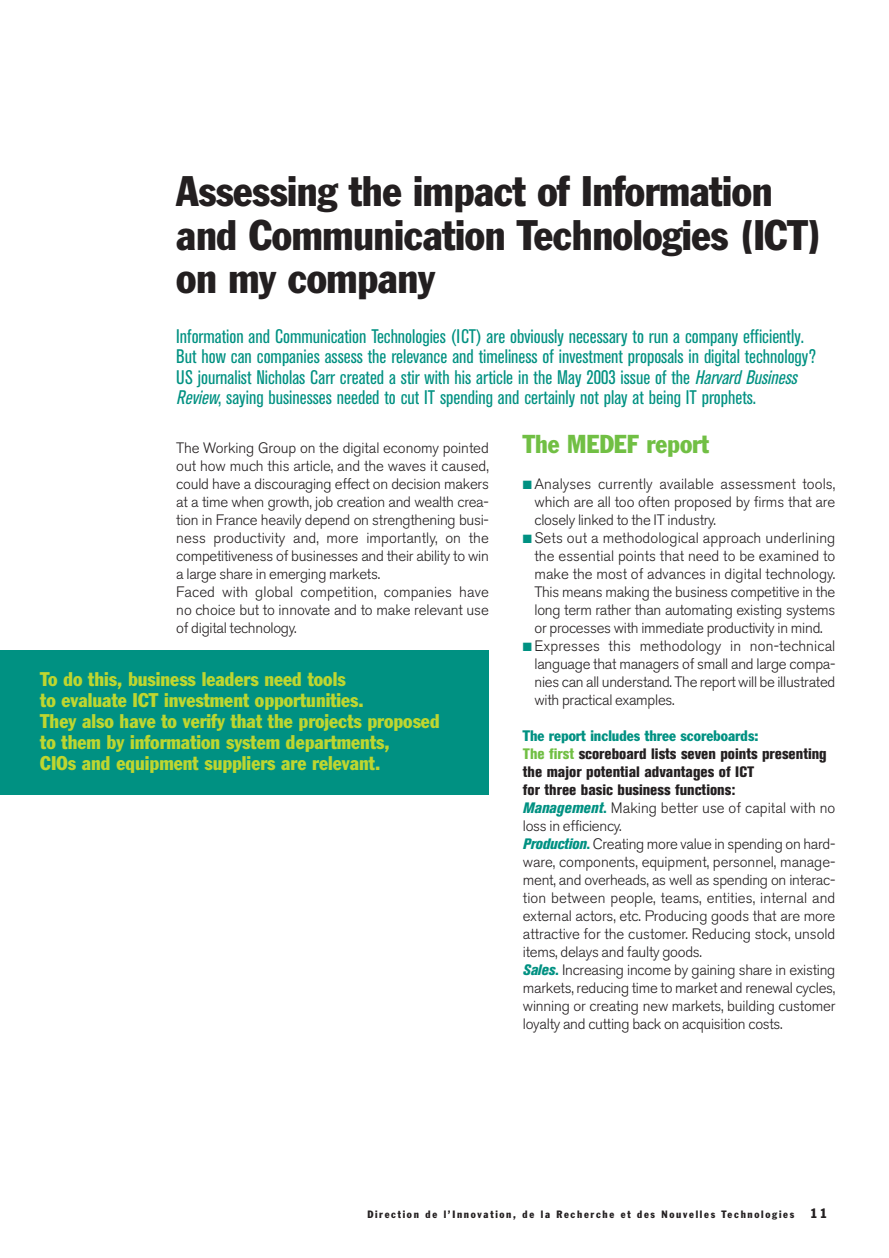
<style>
.page{position:relative;width:889px;height:1258px;background:#fff}
.page>*{position:absolute;margin:0;border:0;box-sizing:border-box;transform-origin:0 0}
.t1{font:condensed 42px/43.5px "Franklin Gothic";letter-spacing:-.01em;color:#231f20}
.t2{font:condensed 25.5px "Franklin Gothic";color:#71bf44}
.t3{font:condensed 19.5px/20.2px "Akzidenz Grotesk BE";color:#009182}
.t4{font:condensed 19.5px/21px "Franklin Gothic";color:#bed630}
.t5{font:300 15px/18px "Akzidenz Grotesk BE";letter-spacing:-.015em;color:#231f20;text-align:justify}
.t6{font:condensed 15px "Franklin Gothic";color:#009182}
.t7{font:condensed 10.5px "Franklin Gothic";letter-spacing:.16em;color:#231f20}
.s1{font-style:italic}
.s2{color:#009182}
.s3{font-weight:800;font-stretch:condensed;color:#71bf44}
.s4{font-weight:800;font-stretch:condensed}
.s5{font-weight:800;font-style:italic;font-stretch:condensed;color:#009182}
.s6{font-weight:800;font-stretch:condensed;color:#009182}
.s7{font-size:13.5px}
</style>
<div class="page">
<div style="left:0;top:650px;width:489px;height:145px;background:#009182"></div>
<h1 class="t1" style="left:176px;top:173px;width:646px">Assessing the impact of Information and Communication Technologies (ICT) on my company</h1>
<p class="t3" style="left:176px;top:328px;width:641px">Information and Communication Technologies (ICT) are obviously necessary to run a company efficiently.<br>But how can companies assess the relevance and timeliness of investment proposals in digital technology?<br>US journalist Nicholas Carr created a stir with his article in the May 2003 issue of the <span class="s1">Harvard Business Review</span>, saying businesses needed to cut IT spending and certainly not play at being IT prophets.</p>
<p class="t5" style="left:176px;top:440px;width:314px;text-align:left">The Working Group on the digital economy pointed out how much this article, and the waves it caused, could have a discouraging effect on decision makers at a time when growth, job creation and wealth crea&shy;tion in France heavily depend on strengthening busi&shy;ness productivity and, more importantly, on the competitiveness of businesses and their ability to win a large share in emerging markets.<br>Faced with global competition, companies have no choice but to innovate and to make relevant use of digital technology.</p>
<h2 class="t2" style="left:523px;top:435px;width:188px">The MEDEF report</h2>
<p class="t5" style="left:534px;top:476px;width:302px;text-indent:-12px"><span class="s2">■</span> Analyses currently available assessment tools, which are all too often proposed by firms that are closely linked to the IT industry.</p>
<p class="t5" style="left:534px;top:530px;width:302px;text-indent:-12px"><span class="s2">■</span> Sets out a methodological approach underlining the essential points that need to be examined to make the most of advances in digital technology.<br>This means making the business competitive in the long term rather than automating existing systems or processes with immediate productivity in mind.</p>
<p class="t5" style="left:534px;top:638px;width:302px;text-indent:-12px"><span class="s2">■</span> Expresses this methodology in non-technical language that managers of small and large compa&shy;nies can all understand. The report will be illustrated with practical examples.</p>
<p class="t6" style="left:523px;top:730px;width:237px">The report includes three scoreboards:</p>
<p class="t5" style="left:523px;top:746px;width:314px;text-align:left"><span class="s3">The first</span> <span class="s4">scoreboard lists seven points presenting the major potential advantages of ICT<br>for three basic business functions:<br></span><span class="s5">Management</span><span class="s6">.</span> Making better use of capital with no loss in efficiency.<br><span class="s5">Production</span><span class="s6">.</span> Creating more value in spending on hard&shy;ware, components, equipment, personnel, manage&shy;ment, and overheads, as well as spending on interac&shy;tion between people, teams, entities, internal and external actors, etc. Producing goods that are more attractive for the customer. Reducing stock, unsold items, delays and faulty goods.<br><span class="s5">Sales</span><span class="s6">.</span> Increasing income by gaining share in existing markets, reducing time to market and renewal cycles, winning or creating new markets, building customer loyalty and cutting back on acquisition costs.</p>
<h3 class="t4" style="left:40px;top:670px;width:401px">To do this, business leaders need tools<br>to evaluate ICT investment opportunities.<br>They also have to verify that the projects proposed to them by information system departments,<br>CIOs and equipment suppliers are relevant.</h3>
<p class="t7" style="left:367px;top:1211px;width:461px">Direction de l’Innovation, de la Recherche et des Nouvelles Technologies <span class="s7">11</span></p>
</div>
